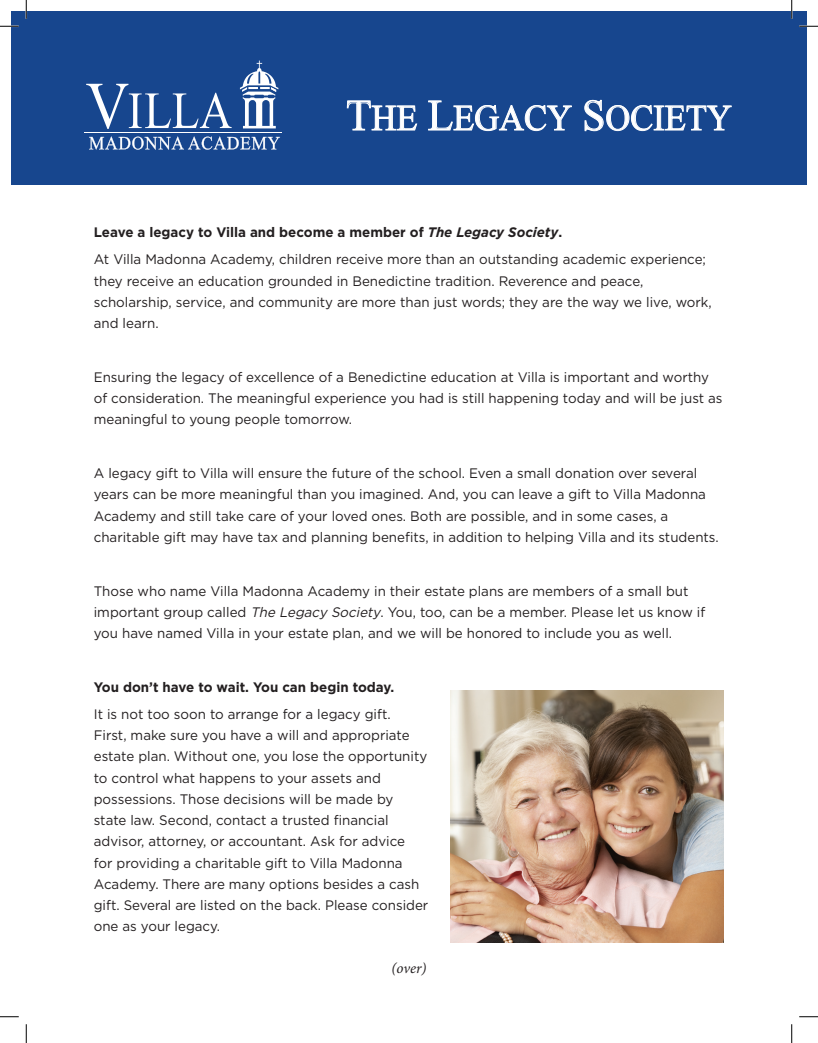
<style>
.page{position:relative;width:818px;height:1043px;background:#fff}
.page>*{position:absolute;margin:0;border:0;box-sizing:border-box;transform-origin:0 0}
.t1{font:36.25px "Times New Roman";color:#fff;scale:.95 1}
.t2{font:italic 15px "Minion Pro";color:#231f20}
.t3{font:13.75px/21.2px "Gotham";color:#231f20}
.t4{font:700 13.75px "Gotham";color:#231f20}
.s1{font-size:43.75px}
.s2{font-weight:700}
.s3{font-weight:700;font-style:italic}
.s4{font-style:italic}
</style>
<div class="page">
<div style="left:11px;top:11px;width:795px;height:174px;background:#17468e"></div>
<hr style="left:84px;top:132px;width:198px;height:1px;background:#fff">
<svg style="left:240px;top:61px;width:38px;height:67px"></svg>
<svg style="left:89px;top:136px;width:191px;height:14px"></svg>
<svg style="left:86px;top:84px;width:146px;height:45px"></svg>
<img style="left:450px;top:690px;width:273px;height:252px">
<svg style="left:347px;top:101px;width:70px;height:29px"></svg>
<svg style="left:428px;top:101px;width:143px;height:30px"></svg>
<svg style="left:584px;top:100px;width:147px;height:31px"></svg>
<svg style="left:0;top:25px;width:19px;height:2px"></svg>
<svg style="left:799px;top:25px;width:19px;height:2px"></svg>
<svg style="left:0;top:1016px;width:19px;height:1px"></svg>
<svg style="left:799px;top:1016px;width:19px;height:1px"></svg>
<svg style="left:25px;top:0;width:2px;height:19px"></svg>
<svg style="left:25px;top:1024px;width:2px;height:18px"></svg>
<svg style="left:790px;top:0;width:2px;height:19px"></svg>
<svg style="left:791px;top:1024px;width:1px;height:18px"></svg>
<h1 class="t1" style="left:346px;top:93px;width:407px"><span class="s1">T</span>HE <span class="s1">L</span>EGACY <span class="s1">S</span>OCIETY</h1>
<p class="t3" style="left:94px;top:219px;width:613px;line-height:26.9px"><span class="s2">Leave a legacy to Villa and become a member of</span> <span class="s3">The Legacy Society</span><span class="s2">.<br></span>At Villa Madonna Academy, children receive more than an outstanding academic experience;</p>
<p class="t3" style="left:94px;top:270px;width:619px">they receive an education grounded in Benedictine tradition. Reverence and peace, scholarship, service, and community are more than just words; they are the way we live, work, and learn.</p>
<p class="t3" style="left:94px;top:366px;width:630px">Ensuring the legacy of excellence of a Benedictine education at Villa is important and worthy of consideration. The meaningful experience you had is still happening today and will be just as meaningful to young people tomorrow.</p>
<p class="t3" style="left:94px;top:462px;width:626px">A legacy gift to Villa will ensure the future of the school. Even a small donation over several years can be more meaningful than you imagined. And, you can leave a gift to Villa Madonna Academy and still take care of your loved ones. Both are possible, and in some cases, a charitable gift may have tax and planning benefits, in addition to helping Villa and its students.</p>
<p class="t3" style="left:94px;top:580px;width:613px">Those who name Villa Madonna Academy in their estate plans are members of a small but important group called <span class="s4">The Legacy Society</span>. You, too, can be a member. Please let us know if you have named Villa in your estate plan, and we will be honored to include you as well.</p>
<p class="t4" style="left:94px;top:678px;width:302px">You don’t have to wait. You can begin today.</p>
<p class="t3" style="left:94px;top:703px;width:336px">It is not too soon to arrange for a legacy gift.<br>First, make sure you have a will and appropriate estate plan. Without one, you lose the opportunity to control what happens to your assets and possessions. Those decisions will be made by state law. Second, contact a trusted financial advisor, attorney, or accountant. Ask for advice<br>for providing a charitable gift to Villa Madonna Academy. There are many options besides a cash gift. Several are listed on the back. Please consider one as your legacy.</p>
<p class="t2" style="left:391px;top:957px;width:37px">(over)</p>
</div>
